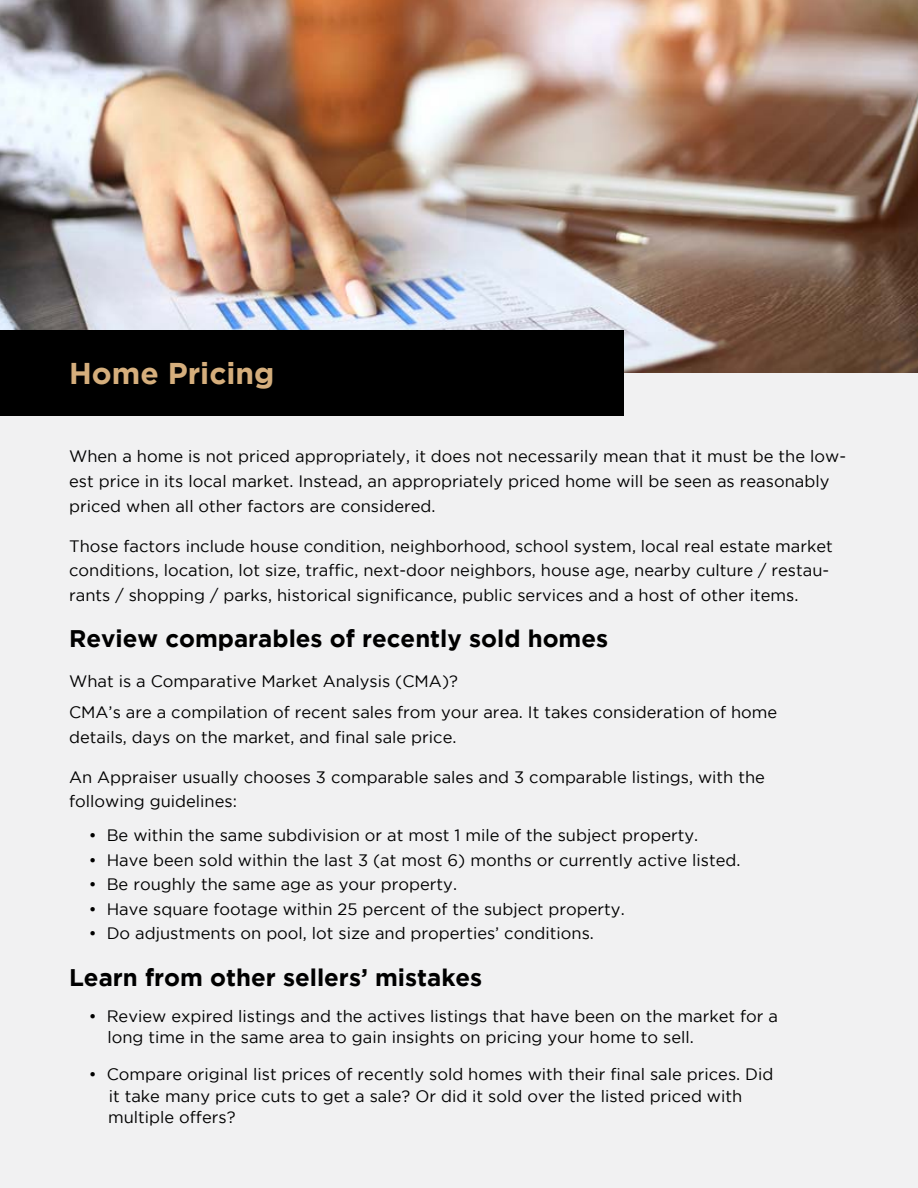
<style>
.page{position:relative;width:918px;height:1188px;background:#f1f1f2}
.page>*{position:absolute;margin:0;border:0;box-sizing:border-box;transform-origin:0 0}
.t1{font:700 30px "Gotham";color:#d5ae7c}
.t2{font:700 24px "Gotham";color:#000}
.t3{font:16.5px/24.6px "Gotham";color:#000}
</style>
<div class="page">
<hr style="left:917px;top:0;width:1px;height:1188px;background:#000">
<img style="left:0;top:0;width:918px;height:373px">
<div style="left:0;top:330px;width:623px;height:85px;background:#000"></div>
<h1 class="t1" style="left:69px;top:356px;width:207px">Home Pricing</h1>
<p class="t3" style="left:69px;top:444px;width:778px">When a home is not priced appropriately, it does not necessarily mean that it must be the low&shy;est price in its local market. Instead, an appropriately priced home will be seen as reasonably priced when all other factors are considered.</p>
<p class="t3" style="left:69px;top:534px;width:765px">Those factors include house condition, neighborhood, school system, local real estate market conditions, location, lot size, traffic, next-door neighbors, house age, nearby culture / restau&shy;rants / shopping / parks, historical significance, public services and a host of other items.</p>
<h2 class="t2" style="left:69px;top:625px;width:541px">Review comparables of recently sold homes</h2>
<p class="t3" style="left:69px;top:666px;width:710px;line-height:31.2px">What is a Comparative Market Analysis (CMA)?<br>CMA’s are a compilation of recent sales from your area. It takes consideration of home</p>
<p class="t3" style="left:69px;top:725px;width:389px">details, days on the market, and final sale price.</p>
<p class="t3" style="left:69px;top:765px;width:697px">An Appraiser usually chooses 3 comparable sales and 3 comparable listings, with the following guidelines:</p>
<p class="t3" style="left:89px;top:823px;width:611px">• Be within the same subdivision or at most 1 mile of the subject property.</p>
<p class="t3" style="left:89px;top:848px;width:653px">• Have been sold within the last 3 (at most 6) months or currently active listed.</p>
<p class="t3" style="left:89px;top:872px;width:370px">• Be roughly the same age as your property.</p>
<p class="t3" style="left:89px;top:897px;width:537px">• Have square footage within 25 percent of the subject property.</p>
<p class="t3" style="left:89px;top:921px;width:507px">• Do adjustments on pool, lot size and properties’ conditions.</p>
<h2 class="t2" style="left:69px;top:964px;width:415px">Learn from other sellers’ mistakes</h2>
<p class="t3" style="left:107px;top:1005px;width:672px;line-height:21.6px;text-indent:-18px">• Review expired listings and the actives listings that have been on the market for a long time in the same area to gain insights on pricing your home to sell.</p>
<p class="t3" style="left:108px;top:1063px;width:667px;line-height:21.6px;text-indent:-19px">• Compare original list prices of recently sold homes with their final sale prices. Did it take many price cuts to get a sale? Or did it sold over the listed priced with multiple offers?</p>
</div>
